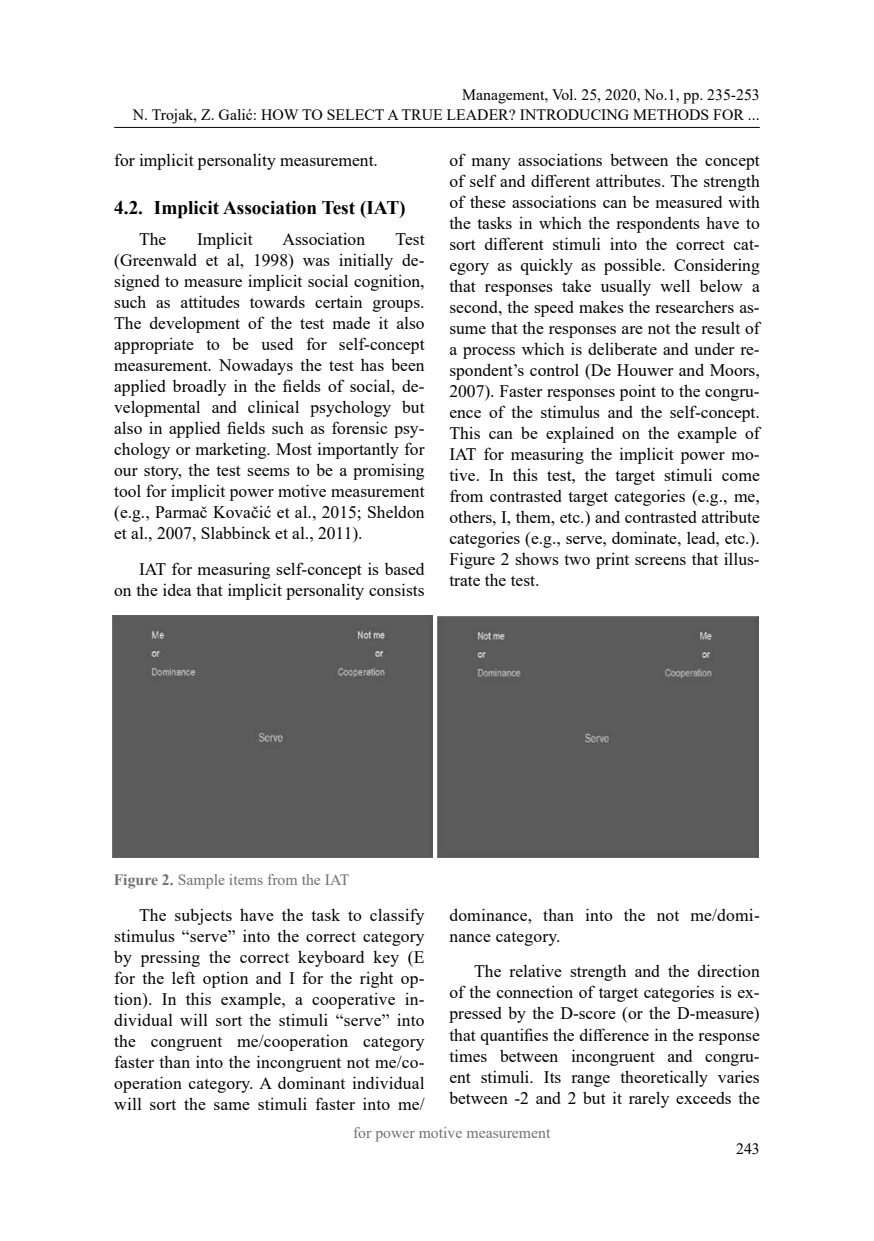
<style>
.page{position:relative;width:874px;height:1241px;background:#fff}
.page>*{position:absolute;margin:0;border:0;box-sizing:border-box;transform-origin:0 0}
.t1{font:700 19.25px "Times New Roman";color:#000}
.t2{font:17.5px/21px "Times New Roman";color:#000;text-align:justify}
.t3{font:15.75px/19.2px "Times New Roman";color:#000;text-align:right}
.t4{font:15.75px "Times New Roman";color:#707172}
.s1{font-weight:700}
</style>
<div class="page">
<hr style="left:114px;top:127px;width:645px;height:1px;background:#000">
<div style="left:112px;top:615px;width:320px;height:242px;background:#5c5c5c"></div>
<div style="left:437px;top:616px;width:320px;height:241px;background:#5c5c5c"></div>
<p class="t3" style="left:133px;top:85px;width:628px">Management, Vol. 25, 2020, No.1, pp. 235-253<br>N. Trojak, Z. Galić: HOW TO SELECT A TRUE LEADER? INTRODUCING METHODS FOR ...</p>
<p class="t2" style="left:114px;top:149px;width:265px">for implicit personality measurement.</p>
<p class="t1" style="left:114px;top:193px;width:293px">4.2. Implicit Association Test (IAT)</p>
<p class="t2" style="left:139px;top:228px;width:29px">The</p>
<p class="t2" style="left:197px;top:228px;width:57px">Implicit</p>
<p class="t2" style="left:282px;top:228px;width:84px">Association</p>
<p class="t2" style="left:449px;top:149px;width:312px">of many associations between the concept of self and different attributes. The strength of these associations can be measured with the tasks in which the respondents have to sort different stimuli into the correct cat&shy;egory as quickly as possible. Considering that responses take usually well below a second, the speed makes the researchers as&shy;sume that the responses are not the result of a process which is deliberate and under re&shy;spondent’s control (De Houwer and Moors, 2007). Faster responses point to the congru&shy;ence of the stimulus and the self-concept.<br>This can be explained on the example of IAT for measuring the implicit power mo&shy;tive. In this test, the target stimuli come from contrasted target categories (e.g., me, others, I, them, etc.) and contrasted attribute categories (e.g., serve, dominate, lead, etc.).<br>Figure 2 shows two print screens that illus&shy;trate the test.</p>
<p class="t2" style="left:114px;top:228px;width:312px;text-indent:281px">Test (Greenwald et al, 1998) was initially de&shy;signed to measure implicit social cognition, such as attitudes towards certain groups.<br>The development of the test made it also appropriate to be used for self-concept measurement. Nowadays the test has been applied broadly in the fields of social, de&shy;velopmental and clinical psychology but also in applied fields such as forensic psy&shy;chology or marketing. Most importantly for our story, the test seems to be a promising tool for implicit power motive measurement (e.g., Parmač Kovačić et al., 2015; Sheldon et al., 2007, Slabbinck et al., 2011).</p>
<p class="t2" style="left:114px;top:558px;width:312px;text-align:right">IAT for measuring self-concept is based<br>on the idea that implicit personality consists</p>
<p class="t4" style="left:114px;top:868px;width:237px"><span class="s1">Figure 2.</span> Sample items from the IAT</p>
<p class="t2" style="left:114px;top:903px;width:312px;text-indent:25px">The subjects have the task to classify stimulus “serve” into the correct category by pressing the correct keyboard key (E for the left option and I for the right op&shy;tion). In this example, a cooperative in&shy;dividual will sort the stimuli “serve” into the congruent me/cooperation category faster than into the incongruent not me/co&shy;operation category. A dominant individual will sort the same stimuli faster into me/</p>
<p class="t2" style="left:449px;top:903px;width:312px">dominance, than into the not me/domi&shy;nance category.</p>
<p class="t2" style="left:449px;top:960px;width:312px;text-indent:25px">The relative strength and the direction of the connection of target categories is ex&shy;pressed by the D-score (or the D-measure) that quantifies the difference in the response times between incongruent and congru&shy;ent stimuli. Its range theoretically varies between -2 and 2 but it rarely exceeds the</p>
<p class="t4" style="left:353px;top:1121px;width:199px">for power motive measurement</p>
<p class="t3" style="left:735px;top:1138px;width:25px">243</p>
</div>
